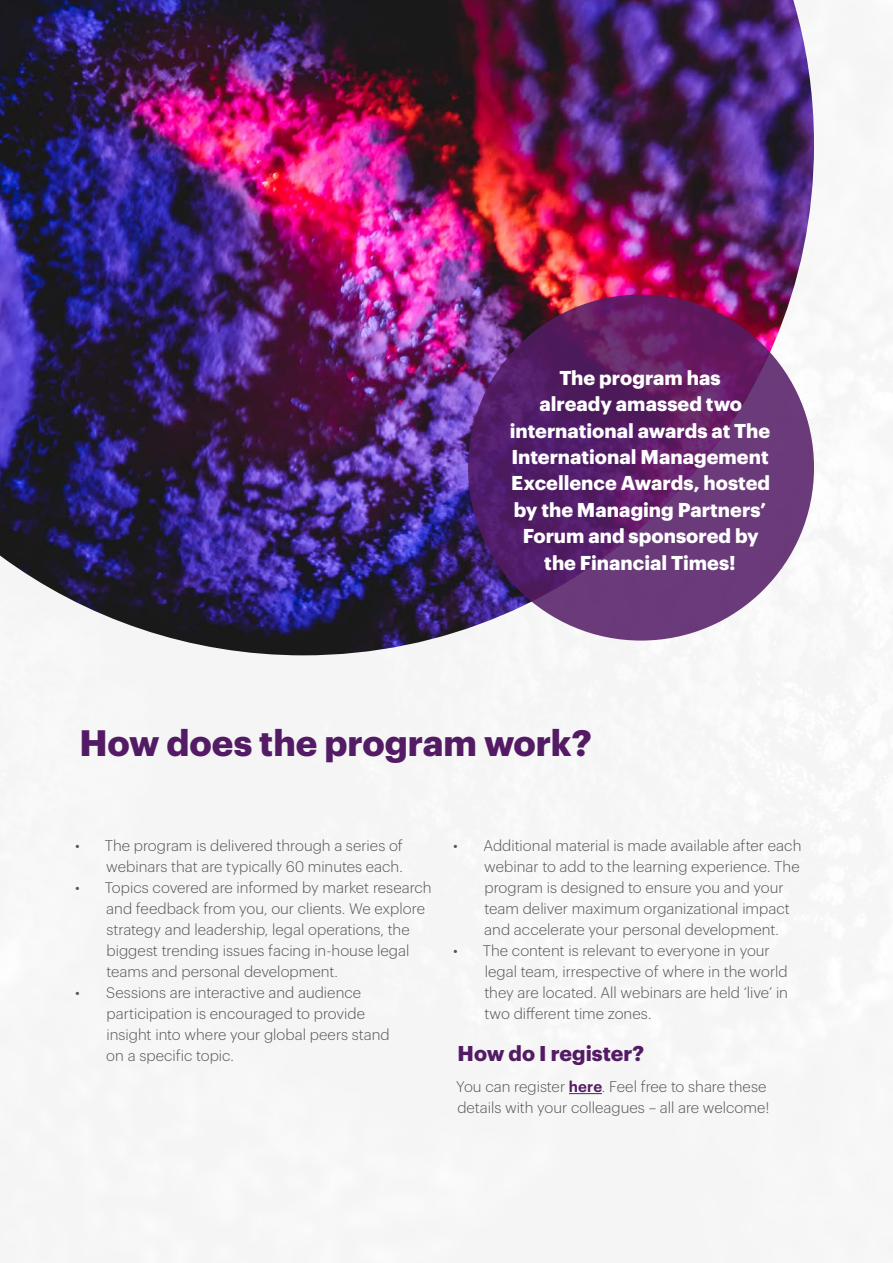
<style>
.page{position:relative;width:893px;height:1263px;background:#fff}
.page>*{position:absolute;margin:0;border:0;box-sizing:border-box;transform-origin:0 0}
.t1{font:700 36px "Dentons Sans";letter-spacing:-.005em;color:#541b65}
.t2{font:700 21px "Dentons Sans";color:#541b65}
.t3{font:700 19.65px/26.4px "Dentons Sans";color:#fff;text-align:center}
.t4{font:300 15px/21px "Dentons Sans";color:#555454}
.s1{font-weight:600;color:#541b65}
</style>
<div class="page">
<img style="left:0;top:0;width:814px;height:655px">
<svg style="left:468px;top:295px;width:346px;height:346px;background:#60286d"></svg>
<hr style="left:569px;top:1093px;width:33px;height:1px;background:#541b65">
<h3 class="t3" style="left:510px;top:362px;width:262px">The program has<br>already amassed two international awards at The<br>International Management<br>Excellence Awards, hosted by the Managing Partners’<br>Forum and sponsored by the Financial Times!</h3>
<h1 class="t1" style="left:79px;top:715px;width:514px">How does the program work?</h1>
<p class="t4" style="left:75px;top:833px;width:329px;text-align:right">• The program is delivered through a series of webinars that are typically 60 minutes each.</p>
<p class="t4" style="left:106px;top:875px;width:327px;text-indent:-31px">• Topics covered are informed by market research and feedback from you, our clients. We explore strategy and leadership, legal operations, the biggest trending issues facing in-house legal teams and personal development.</p>
<p class="t4" style="left:106px;top:980px;width:285px;text-indent:-31px">• Sessions are interactive and audience participation is encouraged to provide insight into where your global peers stand on a specific topic.</p>
<p class="t4" style="left:484px;top:833px;width:319px;text-indent:-31px">• Additional material is made available after each webinar to add to the learning experience. The program is designed to ensure you and your team deliver maximum organizational impact and accelerate your personal development.</p>
<p class="t4" style="left:484px;top:938px;width:305px;text-indent:-31px">• The content is relevant to everyone in your legal team, irrespective of where in the world they are located. All webinars are held ‘live’ in two different time zones.</p>
<h2 class="t2" style="left:457px;top:1037px;width:188px">How do I register?</h2>
<p class="t4" style="left:456px;top:1075px;width:315px">You can register <span class="s1">here</span>. Feel free to share these details with your colleagues – all are welcome!</p>
</div>
